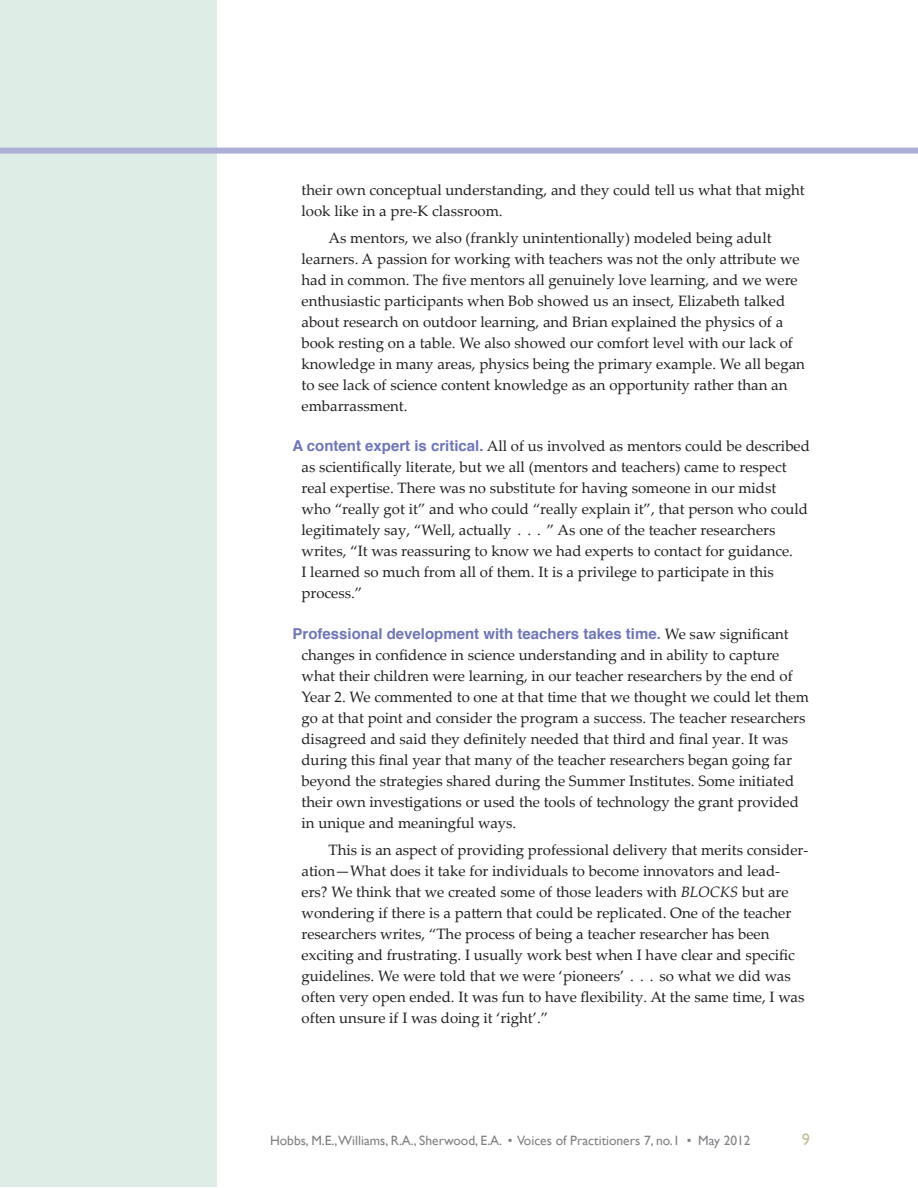
<style>
.page{position:relative;width:918px;height:1188px;background:#fff}
.page>*{position:absolute;margin:0;border:0;box-sizing:border-box;transform-origin:0 0}
.t1{font:16.5px "Gill Sans";color:#c5c09c}
.Sh3{font:15px/21px "Palatino Linotype";color:#231f20}
.t2{font:13.5px "Gill Sans";color:#808285}
.s1{font-family:"Helvetica";font-weight:700;color:#6f76b8}
.s2{font-style:italic}
</style>
<div class="page">
<div style="left:0;top:1px;width:216px;height:1186px;background:#deede6"></div>
<div style="left:0;top:148px;width:918px;height:6px;background:#adafd7"></div>
<p class="Sh3" style="left:302px;top:178px;width:505px">their own conceptual understanding, and they could tell us what that might look like in a pre-K classroom.</p>
<p class="Sh3" style="left:302px;top:226px;width:505px;text-indent:27px">As mentors, we also (frankly unintentionally) modeled being adult learners. A passion for working with teachers was not the only attribute we had in common. The five mentors all genuinely love learning, and we were enthusiastic participants when Bob showed us an insect, Elizabeth talked about research on outdoor learning, and Brian explained the physics of a book resting on a table. We also showed our comfort level with our lack of knowledge in many areas, physics being the primary example. We all began to see lack of science content knowledge as an opportunity rather than an embarrassment.</p>
<p class="Sh3" style="left:302px;top:435px;width:510px;text-indent:-9px"><span class="s1">A content expert is critical.</span> All of us involved as mentors could be described as scientifically literate, but we all (mentors and teachers) came to respect real expertise. There was no substitute for having someone in our midst<br>who “really got it” and who could “really explain it”, that person who could legitimately say, “Well, actually . . . ” As one of the teacher researchers writes, “It was reassuring to know we had experts to contact for guidance.<br>I learned so much from all of them. It is a privilege to participate in this process.”</p>
<p class="Sh3" style="left:302px;top:622px;width:509px;text-indent:-9px"><span class="s1">Professional development with teachers takes time.</span> We saw significant changes in confidence in science understanding and in ability to capture what their children were learning, in our teacher researchers by the end of Year 2. We commented to one at that time that we thought we could let them go at that point and consider the program a success. The teacher researchers disagreed and said they definitely needed that third and final year. It was during this final year that many of the teacher researchers began going far beyond the strategies shared during the Summer Institutes. Some initiated their own investigations or used the tools of technology the grant provided in unique and meaningful ways.</p>
<p class="Sh3" style="left:302px;top:838px;width:508px;text-indent:27px">This is an aspect of providing professional delivery that merits consider&shy;ation—What does it take for individuals to become innovators and lead&shy;ers? We think that we created some of those leaders with <span class="s2">BLOCKS</span> but are wondering if there is a pattern that could be replicated. One of the teacher researchers writes, “The process of being a teacher researcher has been exciting and frustrating. I usually work best when I have clear and specific guidelines. We were told that we were ‘pioneers’ . . . so what we did was often very open ended. It was fun to have flexibility. At the same time, I was often unsure if I was doing it ‘right’.”</p>
<p class="t2" style="left:270px;top:1133px;width:482px">Hobbs, M.E.,Williams, R.A., Sherwood, E.A. • Voices of Practitioners 7, no.1 • May 2012</p>
<p class="t1" style="left:802px;top:1130px;width:10px">9</p>
</div>
